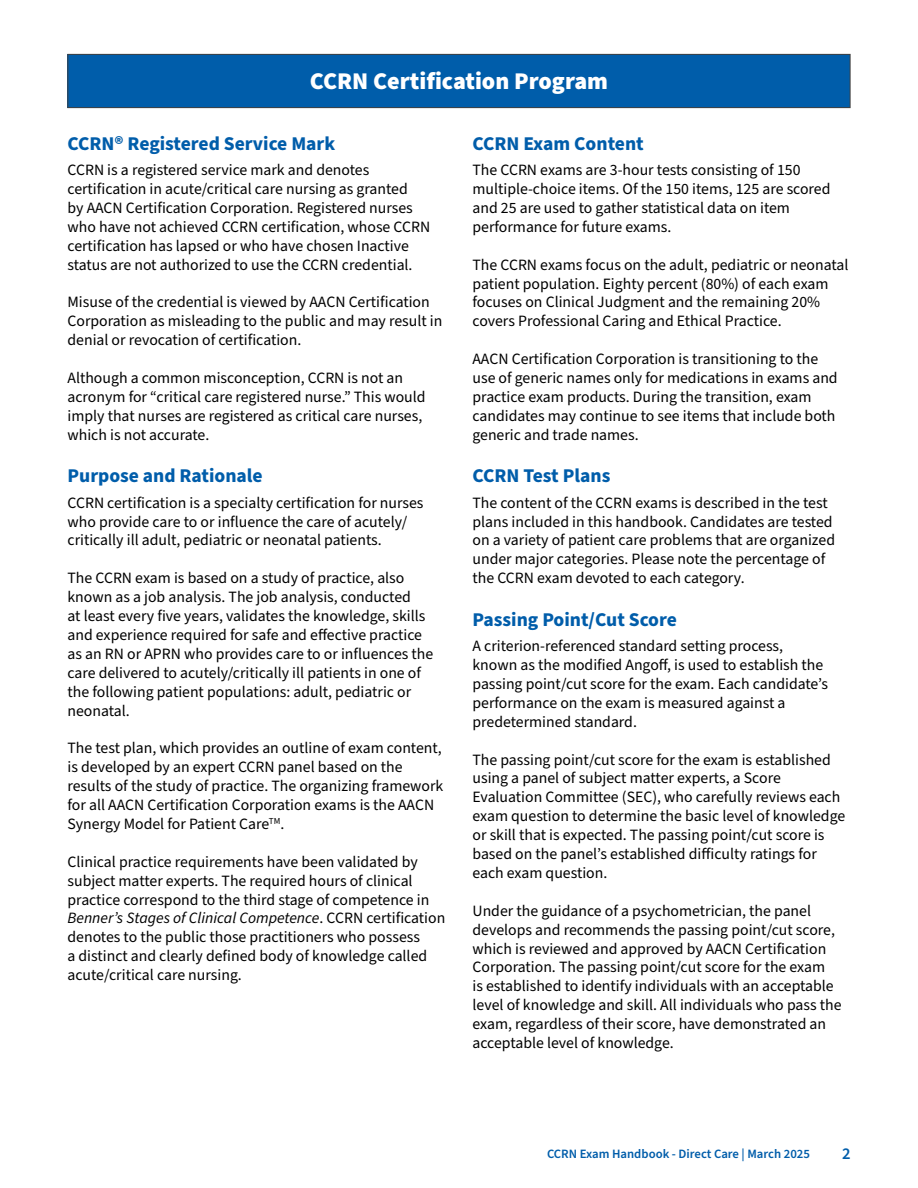
<style>
.page{position:relative;width:918px;height:1188px;background:#fff}
.page>*{position:absolute;margin:0;border:0;box-sizing:border-box;transform-origin:0 0}
.Page_Heading{font:900 24px "Source Sans Pro";color:#fff}
.Subheading{font:700 19.5px "Source Sans Pro";color:#005daa}
.t1{font:600 16.5px "Source Sans Pro";color:#005daa}
.t2{font:15.75px/18.9px "Source Sans Pro";color:#000}
.t3{font:600 12.75px "Source Sans Pro";color:#005daa}
.s1{font-style:italic}
</style>
<div class="page">
<div style="left:68px;top:54px;width:782px;height:54px;background:#005daa"></div>
<div style="left:68px;top:54px;width:782px;height:54px;border:1px solid #404040"></div>
<p class="Page_Heading" style="left:310px;top:64px;width:300px">CCRN Certification Program</p>
<p class="Subheading" style="left:68px;top:130px;width:269px">CCRN® Registered Service Mark</p>
<p class="t2" style="left:68px;top:161px;width:364px">CCRN is a registered service mark and denotes certification in acute/critical care nursing as granted<br>by AACN Certification Corporation. Registered nurses who have not achieved CCRN certification, whose CCRN certification has lapsed or who have chosen Inactive status are not authorized to use the CCRN credential.</p>
<p class="t2" style="left:68px;top:293px;width:376px">Misuse of the credential is viewed by AACN Certification<br>Corporation as misleading to the public and may result in denial or revocation of certification.</p>
<p class="t2" style="left:68px;top:369px;width:360px">Although a common misconception, CCRN is not an acronym for “critical care registered nurse.” This would imply that nurses are registered as critical care nurses, which is not accurate.</p>
<p class="Subheading" style="left:68px;top:462px;width:197px">Purpose and Rationale</p>
<p class="t2" style="left:68px;top:493px;width:358px">CCRN certification is a specialty certification for nurses who provide care to or influence the care of acutely/ critically ill adult, pediatric or neonatal patients.</p>
<p class="t2" style="left:68px;top:569px;width:367px">The CCRN exam is based on a study of practice, also known as a job analysis. The job analysis, conducted<br>at least every five years, validates the knowledge, skills and experience required for safe and effective practice as an RN or APRN who provides care to or influences the care delivered to acutely/critically ill patients in one of the following patient populations: adult, pediatric or neonatal.</p>
<p class="t2" style="left:68px;top:739px;width:377px">The test plan, which provides an outline of exam content, is developed by an expert CCRN panel based on the results of the study of practice. The organizing framework for all AACN Certification Corporation exams is the AACN Synergy Model for Patient Care<sup>TM</sup>.</p>
<p class="t2" style="left:68px;top:853px;width:379px">Clinical practice requirements have been validated by subject matter experts. The required hours of clinical practice correspond to the third stage of competence in <span class="s1">Benner’s Stages of Clinical Competence</span>. CCRN certification denotes to the public those practitioners who possess<br>a distinct and clearly defined body of knowledge called acute/critical care nursing.</p>
<p class="Subheading" style="left:472px;top:130px;width:173px">CCRN Exam Content</p>
<p class="t2" style="left:472px;top:161px;width:360px">The CCRN exams are 3-hour tests consisting of 150 multiple-choice items. Of the 150 items, 125 are scored and 25 are used to gather statistical data on item performance for future exams.</p>
<p class="t2" style="left:472px;top:255px;width:377px">The CCRN exams focus on the adult, pediatric or neonatal patient population. Eighty percent (80%) of each exam focuses on Clinical Judgment and the remaining 20% covers Professional Caring and Ethical Practice.</p>
<p class="t2" style="left:472px;top:350px;width:367px">AACN Certification Corporation is transitioning to the use of generic names only for medications in exams and practice exam products. During the transition, exam candidates may continue to see items that include both generic and trade names.</p>
<p class="Subheading" style="left:472px;top:462px;width:139px">CCRN Test Plans</p>
<p class="t2" style="left:472px;top:493px;width:364px">The content of the CCRN exams is described in the test plans included in this handbook. Candidates are tested on a variety of patient care problems that are organized under major categories. Please note the percentage of the CCRN exam devoted to each category.</p>
<p class="Subheading" style="left:472px;top:606px;width:206px">Passing Point/Cut Score</p>
<p class="t2" style="left:472px;top:637px;width:357px">A criterion-referenced standard setting process, known as the modified Angoff, is used to establish the passing point/cut score for the exam. Each candidate’s performance on the exam is measured against a predetermined standard.</p>
<p class="t2" style="left:472px;top:750px;width:374px">The passing point/cut score for the exam is established using a panel of subject matter experts, a Score Evaluation Committee (SEC), who carefully reviews each exam question to determine the basic level of knowledge or skill that is expected. The passing point/cut score is based on the panel’s established difficulty ratings for each exam question.</p>
<p class="t2" style="left:472px;top:902px;width:371px">Under the guidance of a psychometrician, the panel develops and recommends the passing point/cut score, which is reviewed and approved by AACN Certification Corporation. The passing point/cut score for the exam<br>is established to identify individuals with an acceptable level of knowledge and skill. All individuals who pass the exam, regardless of their score, have demonstrated an acceptable level of knowledge.</p>
<p class="t3" style="left:547px;top:1145px;width:264px">CCRN Exam Handbook - Direct Care | March 2025</p>
<p class="t1" style="left:842px;top:1143px;width:10px">2</p>
</div>
